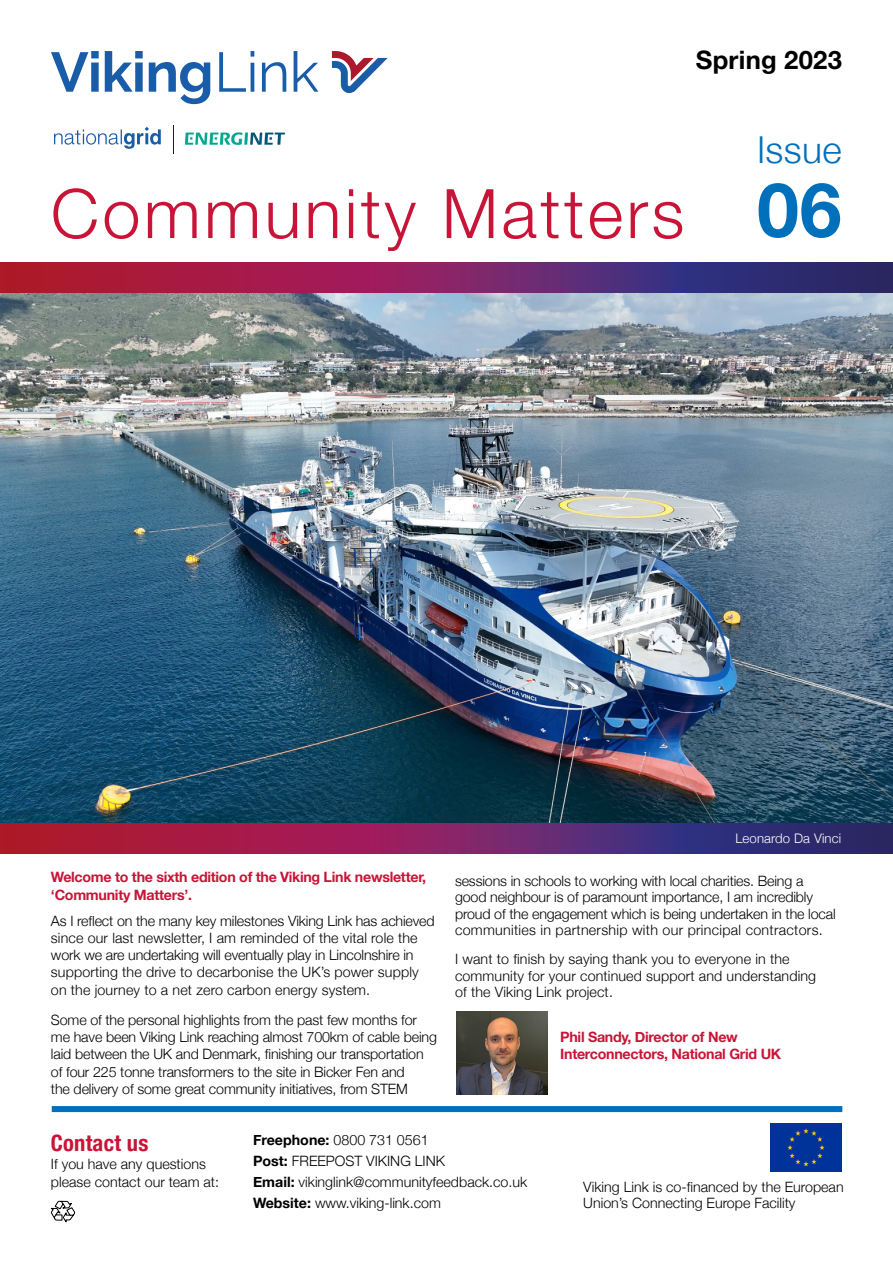
<style>
.page{position:relative;width:893px;height:1263px;background:#fff}
.page>*{position:absolute;margin:0;border:0;box-sizing:border-box;transform-origin:0 0}
.t1{font:300 68.4px "Helvetica Neue";letter-spacing:.05em;color:#c81537}
.t2{font:300 37.05px "Helvetica Neue";letter-spacing:.01em;color:#0070ba}
.t3{font:700 25.5px "Helvetica Neue LT Std";letter-spacing:.01em;color:#000}
.t4{font:700 condensed 22.5px "Helvetica Neue";letter-spacing:.01em;color:#c81537}
.t5{font:300 14.25px/17.2px "Helvetica Neue";letter-spacing:-.01em;color:#000}
.t6{font:300 14.25px/17.2px "Helvetica Neue";letter-spacing:.01em;color:#000}
.t7{font:700 14.25px/17.9px "Helvetica Neue";letter-spacing:-.02em;color:#c81537}
.t8{font:300 13.2px "Helvetica Neue";letter-spacing:.01em;color:#fff}
.s1{font-weight:700;font-size:75.45px;color:#0070ba}
.s2{font-weight:700}
</style>
<div class="page">
<img style="left:184px;top:132px;width:101px;height:13px">
<svg style="left:332px;top:51px;width:56px;height:42px"></svg>
<svg style="left:51px;top:51px;width:203px;height:53px"></svg>
<svg style="left:262px;top:62px;width:24px;height:30px"></svg>
<svg style="left:294px;top:51px;width:24px;height:41px"></svg>
<svg style="left:54px;top:127px;width:107px;height:22px"></svg>
<img style="left:0;top:292px;width:893px;height:532px">
<svg style="left:0;top:824px;width:893px;height:29px;background:#76235d"></svg>
<svg style="left:0;top:263px;width:893px;height:29px;background:#76235d"></svg>
<img style="left:456px;top:1011px;width:91px;height:83px">
<img style="left:770px;top:1123px;width:71px;height:48px">
<div style="left:52px;top:1106px;width:790px;height:6px;background:#0070ba"></div>
<svg style="left:50px;top:1201px;width:25px;height:22px"></svg>
<h3 class="t3" style="left:696px;top:44px;width:148px">Spring 2023</h3>
<h2 class="t2" style="left:757px;top:119px;width:86px">Issue</h2>
<h1 class="t1" style="left:51px;top:158px;width:792px">Community Matters <span class="s1">06</span></h1>
<p class="t7" style="left:51px;top:868px;width:377px">Welcome to the sixth edition of the Viking Link newsletter, ‘Community Matters’.</p>
<p class="t6" style="left:51px;top:911px;width:385px">As I reflect on the many key milestones Viking Link has achieved since our last newsletter, I am reminded of the vital role the work we are undertaking will eventually play in Lincolnshire in supporting the drive to decarbonise the UK’s power supply on the journey to a net zero carbon energy system.</p>
<p class="t5" style="left:51px;top:1010px;width:387px">Some of the personal highlights from the past few months for me have been Viking Link reaching almost 700km of cable being laid between the UK and Denmark, finishing our transportation of four 225 tonne transformers to the site in Bicker Fen and<br>the delivery of some great community initiatives, from STEM</p>
<p class="t8" style="left:735px;top:828px;width:107px">Leonardo Da Vinci</p>
<p class="t5" style="left:455px;top:871px;width:382px;line-height:16.5px">sessions in schools to working with local charities. Being a good neighbour is of paramount importance, I am incredibly proud of the engagement which is being undertaken in the local communities in partnership with our principal contractors.</p>
<p class="t6" style="left:455px;top:950px;width:363px;line-height:16.5px">I want to finish by saying thank you to everyone in the community for your continued support and understanding of the Viking Link project.</p>
<p class="t7" style="left:560px;top:1029px;width:222px;line-height:17.4px">Phil Sandy, Director of New<br>Interconnectors, National Grid UK</p>
<h3 class="t4" style="left:51px;top:1124px;width:99px">Contact us</h3>
<p class="t5" style="left:51px;top:1153px;width:170px;line-height:18px">If you have any questions please contact our team at:</p>
<p class="t5" style="left:253px;top:1128px;width:276px;line-height:21px"><span class="s2">Freephone:</span> 0800 731 0561<br><span class="s2">Post:</span> FREEPOST VIKING LINK<br><span class="s2">Email:</span> vikinglink@communityfeedback.co.uk<br><span class="s2">Website:</span> www.viking-link.com</p>
<p class="t5" style="left:583px;top:1177px;width:262px;line-height:16.5px">Viking Link is co-financed by the European<br>Union’s Connecting Europe Facility</p>
</div>
